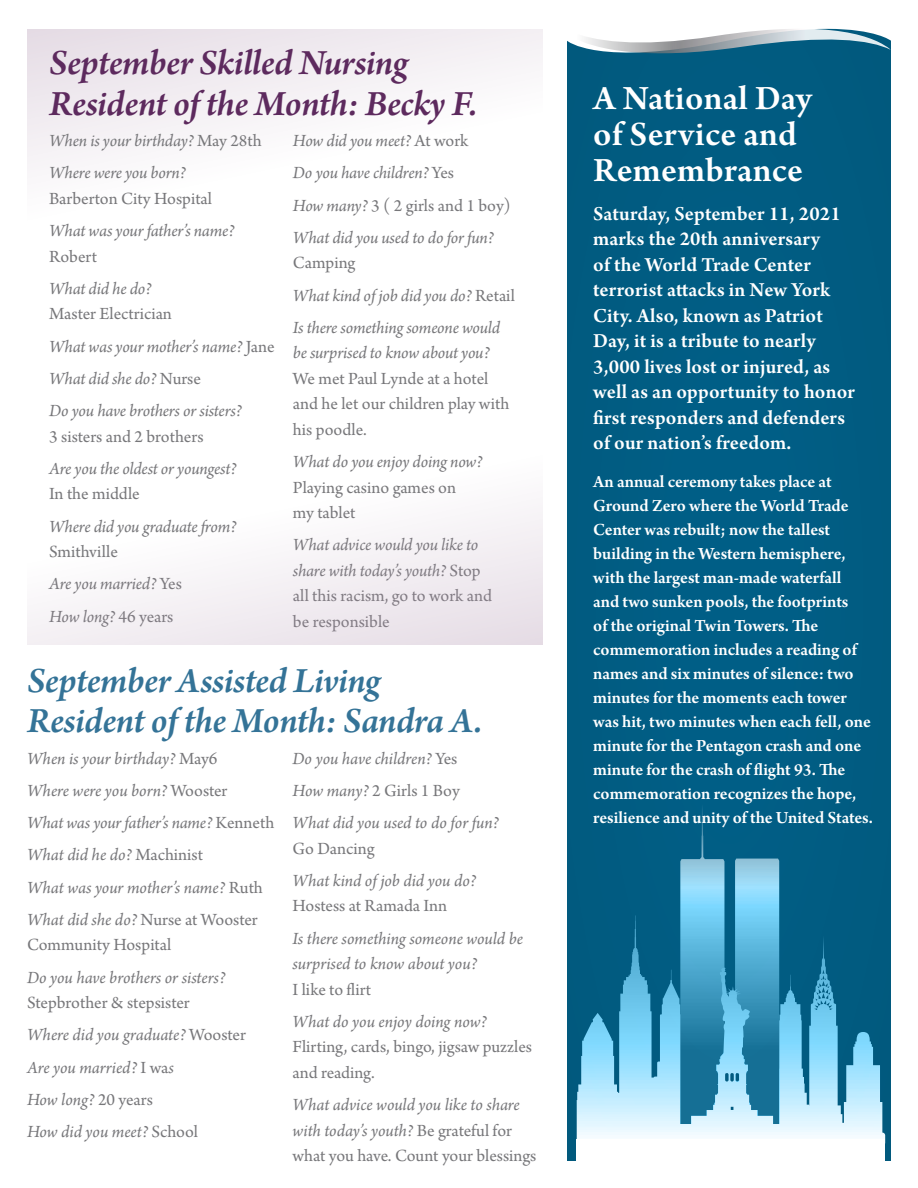
<style>
.page{position:relative;width:918px;height:1188px;background:#fff}
.page>*{position:absolute;margin:0;border:0;box-sizing:border-box;transform-origin:0 0}
.t1{font:italic 600 37.5px/40.5px "Arno Pro";letter-spacing:-.015em;color:#347397}
.t2{font:italic 600 37.5px/40.5px "Arno Pro";letter-spacing:-.015em;color:#5d2a5e}
.t3{font:600 36px/36px "Arno Pro";letter-spacing:.005em;color:#fff}
.t4{font:600 21px/25.5px "Arno Pro";letter-spacing:.01em;color:#fff}
.t5{font:italic 18px/25.5px "Arno Pro";letter-spacing:-.01em;color:#77777a}
.t6{font:600 18px/24px "Arno Pro";letter-spacing:-.005em;color:#fff}
.t7{font:18px/25.5px "Arno Pro";color:#77777a}
.s1{font-style:normal}
.s2{font-style:italic}
</style>
<div class="page">
<div style="left:27px;top:29px;width:515px;height:256px;background:linear-gradient(to bottom,#efeaef,#fff)"></div>
<div style="left:27px;top:389px;width:515px;height:256px;background:linear-gradient(to bottom,#fff,#f0eaef)"></div>
<div style="left:567px;top:40px;width:324px;height:1121px;background:#015c82"></div>
<svg style="left:541px;top:28px;width:349px;height:46px"></svg>
<svg style="left:577px;top:787px;width:308px;height:352px;background:#3e8eb0"></svg>
<div style="left:577px;top:1139px;width:308px;height:22px;background:#fff"></div>
<p class="t2" style="left:49px;top:44px;width:430px">September Skilled Nursing<br>Resident of the Month: Becky F.</p>
<p class="t5" style="left:49px;top:129px;width:214px">When is your birthday? <span class="s1">May 28th</span></p>
<p class="t7" style="left:49px;top:161px;width:164px"><span class="s2">Where were you born?<br></span>Barberton City Hospital</p>
<p class="t5" style="left:49px;top:219px;width:187px">What was your father’s name?<br><span class="s1">Robert</span></p>
<p class="t7" style="left:49px;top:277px;width:124px"><span class="s2">What did he do?<br></span>Master Electrician</p>
<p class="t5" style="left:49px;top:334px;width:227px">What was your mother’s name? <span class="s1">Jane</span></p>
<p class="t5" style="left:49px;top:367px;width:153px">What did she do? <span class="s1">Nurse</span></p>
<p class="t5" style="left:49px;top:399px;width:194px">Do you have brothers or sisters?<br><span class="s1">3 sisters and 2 brothers</span></p>
<p class="t5" style="left:49px;top:457px;width:189px">Are you the oldest or youngest?<br><span class="s1">In the middle</span></p>
<p class="t5" style="left:49px;top:514px;width:189px">Where did you graduate from?<br><span class="s1">Smithville</span></p>
<p class="t5" style="left:49px;top:572px;width:134px">Are you married? <span class="s1">Yes</span></p>
<p class="t5" style="left:49px;top:604px;width:126px">How long? <span class="s1">46 years</span></p>
<p class="t5" style="left:293px;top:129px;width:177px">How did you meet? <span class="s1">At work</span></p>
<p class="t5" style="left:293px;top:161px;width:163px">Do you have children? <span class="s1">Yes</span></p>
<p class="t7" style="left:293px;top:193px;width:219px"><span class="s2">How many?</span> 3 ( 2 girls and 1 boy)</p>
<p class="t5" style="left:293px;top:226px;width:202px">What did you used to do for fun?<br><span class="s1">Camping</span></p>
<p class="t5" style="left:293px;top:283px;width:223px">What kind of job did you do? <span class="s1">Retail</span></p>
<p class="t7" style="left:293px;top:316px;width:218px"><span class="s2">Is there something someone would be surprised to know about you?<br></span>We met Paul Lynde at a hotel and he let our children play with his poodle.</p>
<p class="t7" style="left:293px;top:450px;width:191px"><span class="s2">What do you enjoy doing now?<br></span>Playing casino games on<br>my tablet</p>
<p class="t5" style="left:293px;top:533px;width:200px">What advice would you like to share with today’s youth? <span class="s1">Stop all this racism, go to work and be responsible</span></p>
<p class="t1" style="left:27px;top:662px;width:457px">September Assisted Living<br>Resident of the Month: Sandra A.</p>
<p class="t5" style="left:27px;top:746px;width:192px">When is your birthday? <span class="s1">May6</span></p>
<p class="t5" style="left:27px;top:779px;width:202px">Where were you born? <span class="s1">Wooster</span></p>
<p class="t5" style="left:27px;top:811px;width:249px">What was your father’s name? <span class="s1">Kenneth</span></p>
<p class="t5" style="left:27px;top:843px;width:178px">What did he do? <span class="s1">Machinist</span></p>
<p class="t5" style="left:27px;top:875px;width:237px">What was your mother’s name? <span class="s1">Ruth</span></p>
<p class="t7" style="left:27px;top:908px;width:232px"><span class="s2">What did she do?</span> Nurse at Wooster<br>Community Hospital</p>
<p class="t5" style="left:27px;top:965px;width:200px">Do you have brothers or sisters?<br><span class="s1">Stepbrother &amp; stepsister</span></p>
<p class="t5" style="left:27px;top:1023px;width:220px">Where did you graduate? <span class="s1">Wooster</span></p>
<p class="t5" style="left:27px;top:1055px;width:148px">Are you married? <span class="s1">I wa</span>s</p>
<p class="t5" style="left:27px;top:1088px;width:127px">How long? <span class="s1">20 years</span></p>
<p class="t5" style="left:27px;top:1120px;width:173px">How did you meet? <span class="s1">School</span></p>
<p class="t5" style="left:292px;top:746px;width:166px">Do you have children? <span class="s1">Yes</span></p>
<p class="t7" style="left:292px;top:779px;width:169px"><span class="s2">How many?</span> 2 Girls 1 Boy</p>
<p class="t5" style="left:292px;top:811px;width:208px">What did you used to do for fun?<br><span class="s1">Go Dancing</span></p>
<p class="t5" style="left:292px;top:869px;width:185px">What kind of job did you do?<br><span class="s1">Hostess at Ramada Inn</span></p>
<p class="t5" style="left:292px;top:926px;width:232px">Is there something someone would be surprised to know about you?<br><span class="s1">I like to flirt</span></p>
<p class="t7" style="left:292px;top:1010px;width:241px"><span class="s2">What do you enjoy doing now?<br></span>Flirting, cards, bingo, jigsaw puzzles and reading.</p>
<p class="t5" style="left:292px;top:1093px;width:245px">What advice would you like to share with today’s youth? <span class="s1">Be grateful for what you have. Count your blessings</span></p>
<p class="t3" style="left:593px;top:82px;width:220px">A National Day of Service and<br>Remembrance</p>
<p class="t4" style="left:593px;top:202px;width:263px">Saturday, September 11, 2021 marks the 20th anniversary<br>of the World Trade Center terrorist attacks in New York<br>City. Also, known as Patriot<br>Day, it is a tribute to nearly<br>3,000 lives lost or injured, as well as an opportunity to honor first responders and defenders of our nation’s freedom.</p>
<p class="t6" style="left:593px;top:470px;width:281px">An annual ceremony takes place at Ground Zero where the World Trade Center was rebuilt; now the tallest building in the Western hemisphere, with the largest man-made waterfall<br>and two sunken pools, the footprints<br>of the original Twin Towers. The commemoration includes a reading of names and six minutes of silence: two minutes for the moments each tower was hit, two minutes when each fell, one minute for the Pentagon crash and one minute for the crash of flight 93. The commemoration recognizes the hope, resilience and unity of the United States.</p>
</div>
